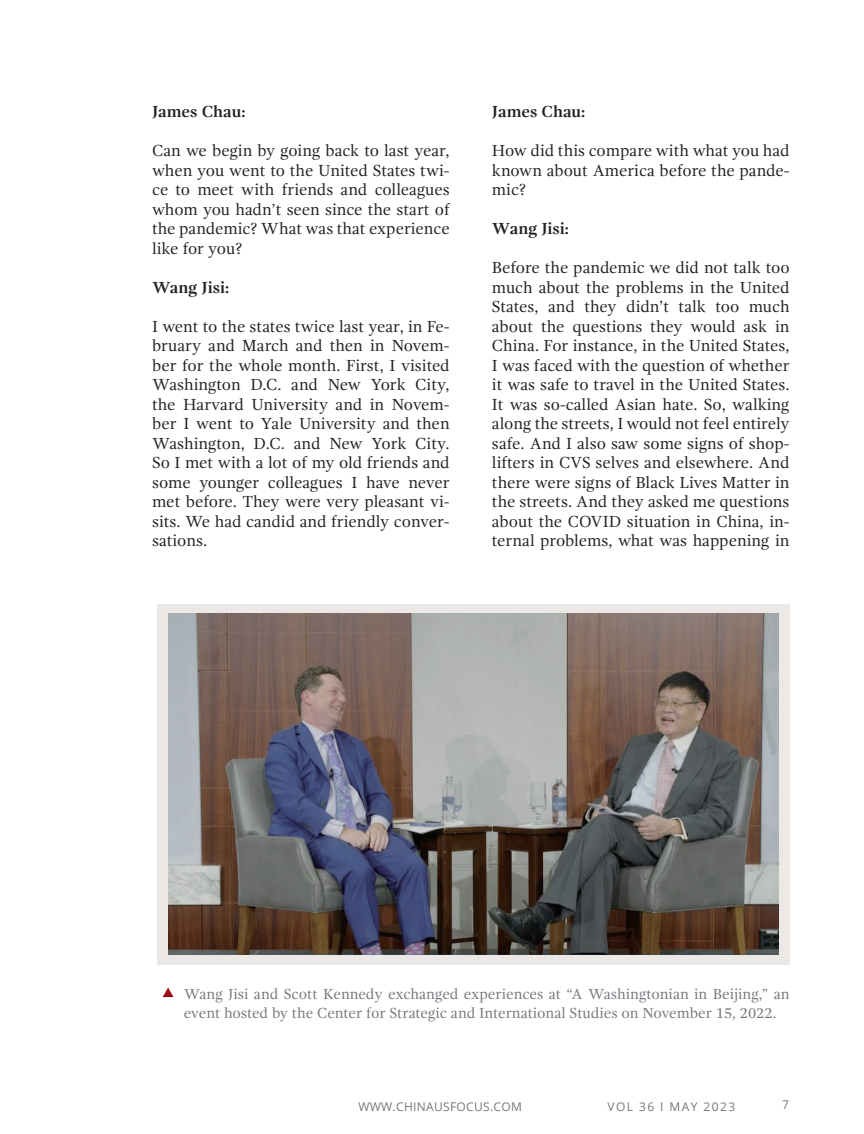
<style>
.page{position:relative;width:864px;height:1134px;background:#fff}
.page>*{position:absolute;margin:0;border:0;box-sizing:border-box;transform-origin:0 0}
.t1{font:16.5px/19.5px "Gandhi Serif";color:#231f20;text-align:justify}
.t2{font:700 16.5px "Gandhi Serif";color:#231f20}
.Heading_4_-_Left{font:15px/19.5px "Gandhi Serif";color:#74777d}
.t3{font:12px "Open Sans";letter-spacing:.025em;color:#74777d}
.t4{font:12px "Open Sans";letter-spacing:.12em;color:#74777d}
</style>
<div class="page">
<div style="left:157px;top:604px;width:633px;height:361px;background:#ebe8e6"></div>
<img style="left:168px;top:614px;width:611px;height:341px">
<svg style="left:163px;top:988px;width:11px;height:9px"></svg>
<p class="t2" style="left:152px;top:102px;width:95px">James Chau:</p>
<p class="t1" style="left:152px;top:141px;width:299px">Can we begin by going back to last year, when you went to the United States twi&shy;ce to meet with friends and colleagues whom you hadn’t seen since the start of the pandemic? What was that experience like for you?</p>
<p class="t2" style="left:152px;top:278px;width:79px">Wang Jisi:</p>
<p class="t1" style="left:152px;top:317px;width:299px">I went to the states twice last year, in Fe&shy;bruary and March and then in Novem&shy;ber for the whole month. First, I visited Washington D.C. and New York City, the Harvard University and in Novem&shy;ber I went to Yale University and then Washington, D.C. and New York City.<br>So I met with a lot of my old friends and some younger colleagues I have never met before. They were very pleasant vi&shy;sits. We had candid and friendly conver&shy;sations.</p>
<p class="t2" style="left:492px;top:102px;width:95px">James Chau:</p>
<p class="t1" style="left:492px;top:141px;width:299px">How did this compare with what you had known about America before the pande&shy;mic?</p>
<p class="t2" style="left:492px;top:219px;width:79px">Wang Jisi:</p>
<p class="t1" style="left:492px;top:258px;width:299px">Before the pandemic we did not talk too much about the problems in the United States, and they didn’t talk too much about the questions they would ask in China. For instance, in the United States, I was faced with the question of whether it was safe to travel in the United States.<br>It was so-called Asian hate. So, walking along the streets, I would not feel entirely safe. And I also saw some signs of shop&shy;lifters in CVS selves and elsewhere. And there were signs of Black Lives Matter in the streets. And they asked me questions about the COVID situation in China, in&shy;ternal problems, what was happening in</p>
<p class="Heading_4_-_Left" style="left:184px;top:984px;width:607px">Wang Jisi and Scott Kennedy exchanged experiences at “A Washingtonian in Beijing,” an event hosted by the Center for Strategic and International Studies on November 15, 2022.</p>
<p class="t3" style="left:358px;top:1098px;width:165px">WWW.CHINAUSFOCUS.COM</p>
<p class="t4" style="left:607px;top:1099px;width:129px">VOL 36 I MAY 2023</p>
<p class="t3" style="left:782px;top:1096px;width:8px">7</p>
</div>
